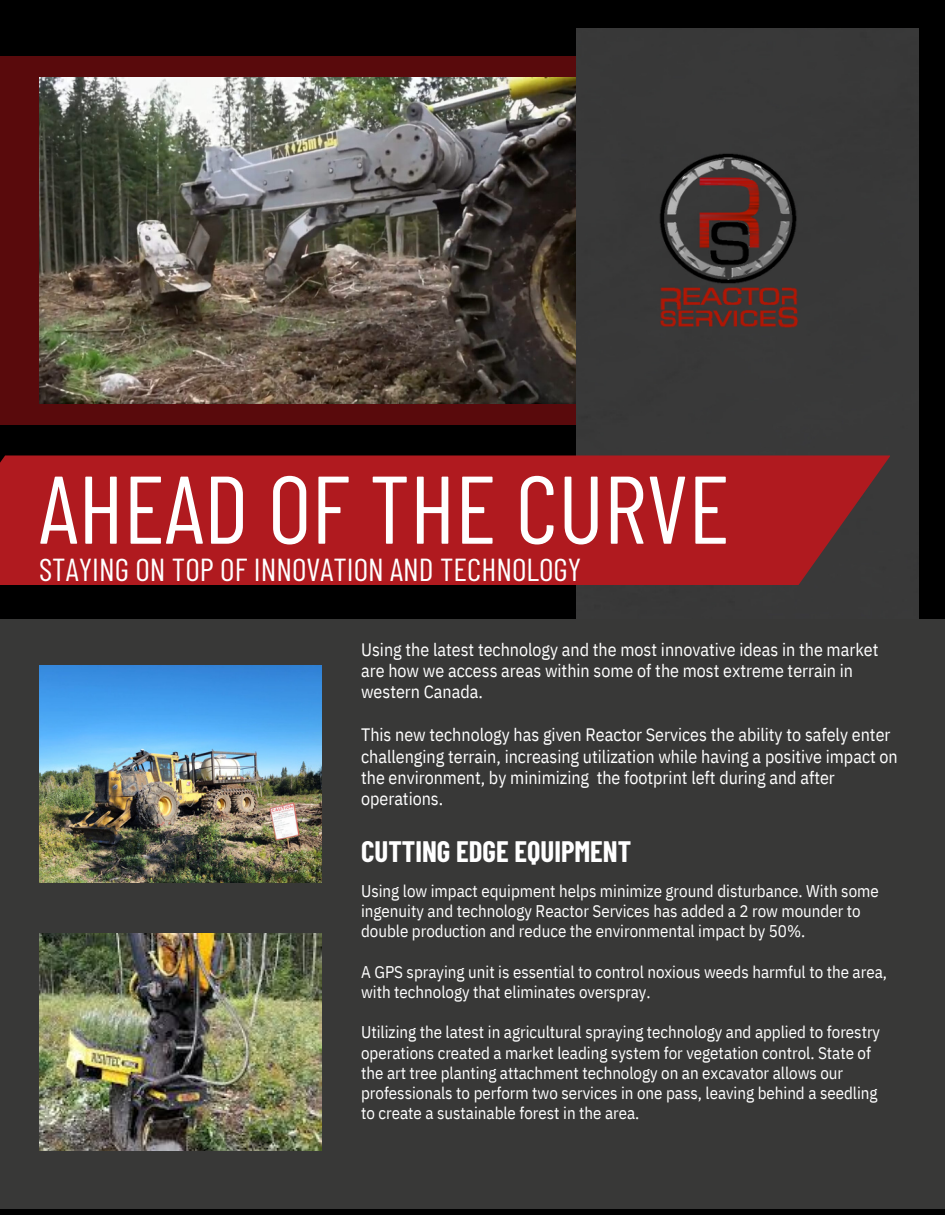
<style>
.page{position:relative;width:945px;height:1215px;background:#000}
.page>*{position:absolute;margin:0;border:0;box-sizing:border-box;transform-origin:0 0}
.t1{font:95.85px "Barlow Condensed";color:#fff}
.t2{font:31.8px "Barlow Condensed";color:#fff}
.t3{font:700 28.95px "Barlow Condensed";color:#fff}
.t4{font:18px/21.3px "IBM Plex Sans Cond";color:#fff}
.t5{font:16.95px/20.2px "IBM Plex Sans Cond";color:#fff}
</style>
<div class="page">
<div style="left:0;top:56px;width:714px;height:369px;background:#590a0c"></div>
<img style="left:39px;top:77px;width:537px;height:327px">
<div style="left:576px;top:29px;width:342px;height:590px;background:#393939"></div>
<div style="left:0;top:455px;width:890px;height:130px;background:#b01a1f"></div>
<div style="left:0;top:619px;width:945px;height:590px;background:#383837"></div>
<img style="left:39px;top:666px;width:283px;height:216px">
<img style="left:39px;top:934px;width:283px;height:216px">
<img style="left:639px;top:153px;width:177px;height:176px">
<h1 class="t1" style="left:39px;top:448px;width:692px">AHEAD OF THE CURVE</h1>
<h2 class="t2" style="left:39px;top:549px;width:544px">STAYING ON TOP OF INNOVATION AND TECHNOLOGY</h2>
<p class="t4" style="left:361px;top:638px;width:519px">Using the latest technology and the most innovative ideas in the market are how we access areas within some of the most extreme terrain in western Canada.</p>
<p class="t4" style="left:361px;top:724px;width:538px">This new technology has given Reactor Services the ability to safely enter challenging terrain, increasing utilization while having a positive impact on the environment, by minimizing the footprint left during and after operations.</p>
<h3 class="t3" style="left:361px;top:833px;width:272px">CUTTING EDGE EQUIPMENT</h3>
<p class="t5" style="left:361px;top:880px;width:519px">Using low impact equipment helps minimize ground disturbance. With some ingenuity and technology Reactor Services has added a 2 row mounder to double production and reduce the environmental impact by 50%.</p>
<p class="t5" style="left:361px;top:961px;width:527px">A GPS spraying unit is essential to control noxious weeds harmful to the area, with technology that eliminates overspray.</p>
<p class="t5" style="left:361px;top:1022px;width:521px">Utilizing the latest in agricultural spraying technology and applied to forestry operations created a market leading system for vegetation control. State of the art tree planting attachment technology on an excavator allows our professionals to perform two services in one pass, leaving behind a seedling to create a sustainable forest in the area.</p>
</div>
